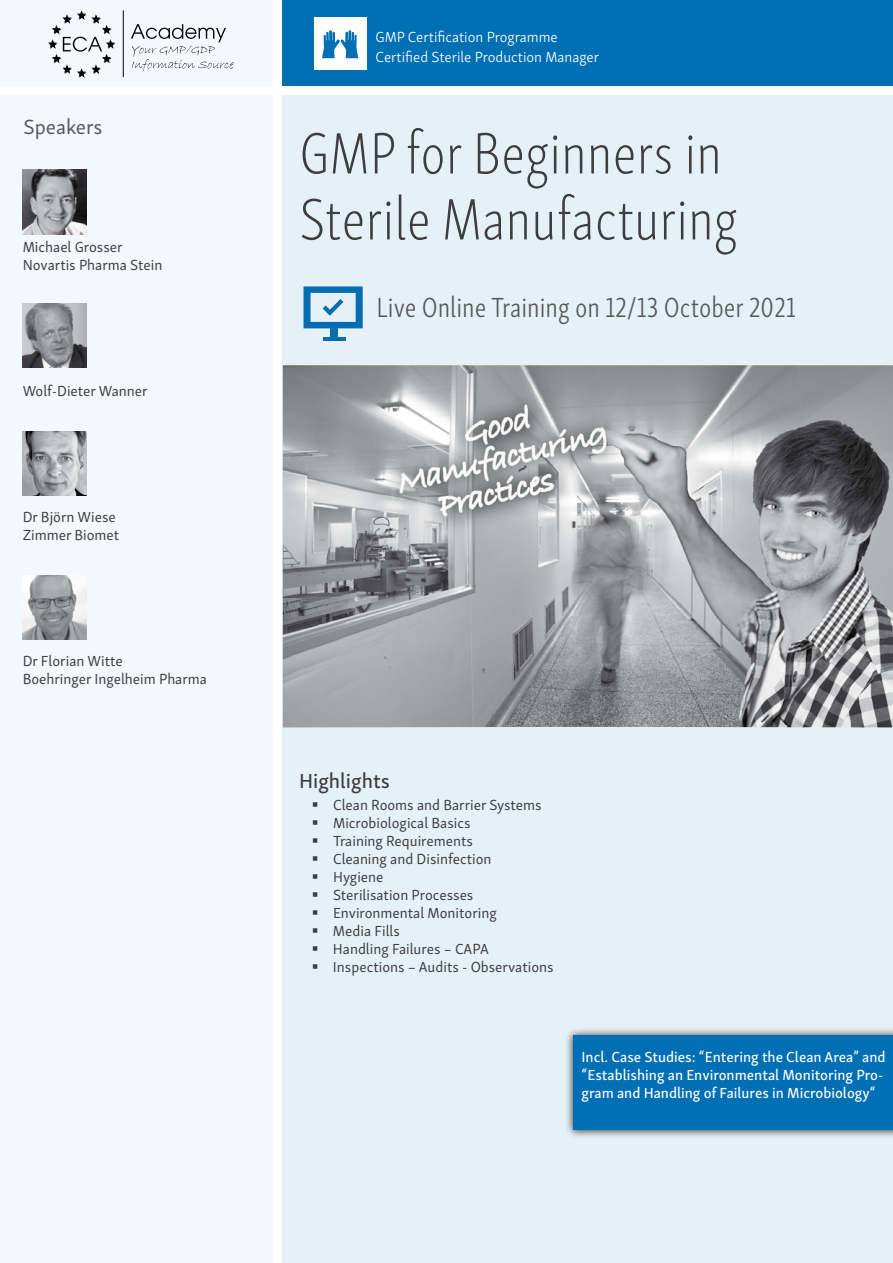
<style>
.page{position:relative;width:893px;height:1263px;background:#fff}
.page>*{position:absolute;margin:0;border:0;box-sizing:border-box;transform-origin:0 0}
.t1{font:60px/66px "Skolar Sans Latn Cp El";color:#3e3d40}
.t2{font:300 28.5px "Skolar Sans Latn Cp";color:#58585a}
.t3{font:21px "Skolar Sans Latn Me";color:#3e3d40}
.t4{font:21px "Skolar Sans Latn";color:#58585a}
.t5{font:15px/18px "Skolar Sans Latn";color:#3e3d40}
.t6{font:15px/18px "Skolar Sans Latn Me";color:#fff}
.t7{font:300 15px/19.5px "Skolar Sans Latn";color:#fff}
</style>
<div class="page">
<div style="left:283px;top:96px;width:610px;height:1167px;background:#e6f1f7"></div>
<div style="left:283px;top:0;width:610px;height:85px;background:#006fb4"></div>
<img style="left:283px;top:365px;width:610px;height:362px">
<div style="left:0;top:96px;width:272px;height:1167px;background:#f2f8fb"></div>
<img style="left:23px;top:169px;width:63px;height:65px">
<img style="left:23px;top:303px;width:63px;height:65px">
<img style="left:23px;top:431px;width:63px;height:65px">
<img style="left:23px;top:575px;width:63px;height:65px">
<div style="left:0;top:0;width:272px;height:85px;background:#f2f8fb"></div>
<div style="left:330px;top:328px;width:8px;height:10px;background:#056eb2"></div>
<hr style="left:323px;top:337px;width:22px;height:4px;background:#056eb2">
<svg style="left:303px;top:286px;width:60px;height:42px"></svg>
<hr style="left:123px;top:11px;width:1px;height:66px;background:#000">
<svg style="left:131px;top:24px;width:103px;height:48px"></svg>
<svg style="left:48px;top:10px;width:67px;height:68px"></svg>
<div style="left:564px;top:1027px;width:329px;height:111px;background:#000;opacity:.75"></div>
<div style="left:573px;top:1035px;width:320px;height:95px;background:#006fb4"></div>
<div style="left:314px;top:17px;width:53px;height:53px;background:#fff"></div>
<svg style="left:322px;top:30px;width:36px;height:28px"></svg>
<h3 class="t4" style="left:23px;top:111px;width:81px">Speakers</h3>
<p class="t5" style="left:23px;top:237px;width:141px">Michael Grosser<br>Novartis Pharma Stein</p>
<p class="t5" style="left:23px;top:381px;width:126px">Wolf-Dieter Wanner</p>
<p class="t5" style="left:23px;top:507px;width:98px">Dr Björn Wiese<br>Zimmer Biomet</p>
<p class="t5" style="left:23px;top:651px;width:186px">Dr Florian Witte<br>Boehringer Ingelheim Pharma</p>
<p class="t7" style="left:376px;top:26px;width:225px">GMP Certification Programme<br>Certified Sterile Production Manager</p>
<h1 class="t1" style="left:299px;top:117px;width:440px">GMP for Beginners in<br>Sterile Manufacturing</h1>
<h2 class="t2" style="left:376px;top:287px;width:421px">Live Online Training on 12/13 October 2021</h2>
<h3 class="t3" style="left:299px;top:764px;width:93px">Highlights</h3>
<p class="t5" style="left:333px;top:795px;width:222px">Clean Rooms and Barrier Systems<br>Microbiological Basics<br>Training Requirements<br>Cleaning and Disinfection<br>Hygiene<br>Sterilisation Processes<br>Environmental Monitoring<br>Media Fills<br>Handling Failures – CAPA<br>Inspections – Audits - Observations</p>
<p class="t6" style="left:581px;top:1047px;width:306px">Incl. Case Studies: “Entering the Clean Area” and “Establishing an Environmental Monitoring Pro&shy;gram and Handling of Failures in Microbiology“</p>
</div>
